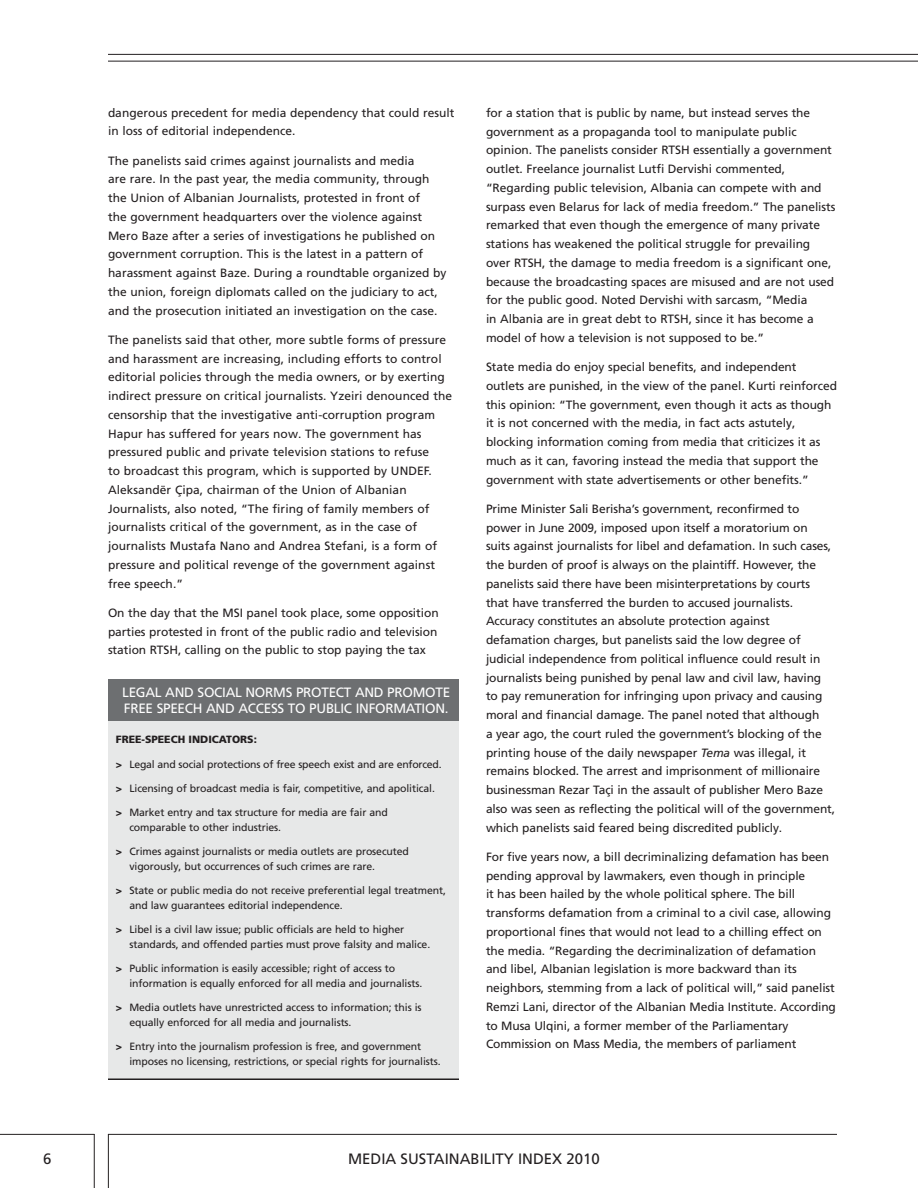
<style>
.page{position:relative;width:918px;height:1188px;background:#fff}
.page>*{position:absolute;margin:0;border:0;box-sizing:border-box;transform-origin:0 0}
.t1{font:15px "Frutiger LT Pro";color:#231f20}
.t2{font:13.5px "Frutiger LT Pro";color:#fff}
.t3{font:12px/18.8px "Frutiger LT Pro";letter-spacing:-.005em;color:#231f20}
.t4{font:10.5px/15px "Frutiger LT Pro";letter-spacing:-.01em;color:#231f20}
.t5{font:900 10.5px "Frutiger";color:#231f20}
.s1{font-family:"Frutiger";font-weight:900}
.s2{font-style:italic}
</style>
<div class="page">
<hr style="left:108px;top:1134px;width:729px;height:1px;background:#231f20">
<hr style="left:0;top:1134px;width:94px;height:1px;background:#231f20">
<hr style="left:94px;top:1134px;width:1px;height:54px;background:#231f20">
<hr style="left:108px;top:1134px;width:1px;height:54px;background:#231f20">
<hr style="left:108px;top:61px;width:810px;height:1px;background:#231f20">
<hr style="left:108px;top:54px;width:810px;height:1px;background:#231f20">
<div style="left:108px;top:713px;width:351px;height:366px;background:#e7e8e8"></div>
<div style="left:108px;top:679px;width:351px;height:42px;background:#6d6f71"></div>
<hr style="left:108px;top:1078px;width:351px;height:2px;background:#231f20">
<p class="t3" style="left:108px;top:103px;width:348px">dangerous precedent for media dependency that could result in loss of editorial independence.</p>
<p class="t3" style="left:108px;top:151px;width:340px">The panelists said crimes against journalists and media<br>are rare. In the past year, the media community, through the Union of Albanian Journalists, protested in front of<br>the government headquarters over the violence against Mero Baze after a series of investigations he published on government corruption. This is the latest in a pattern of harassment against Baze. During a roundtable organized by the union, foreign diplomats called on the judiciary to act, and the prosecution initiated an investigation on the case.</p>
<p class="t3" style="left:108px;top:330px;width:346px">The panelists said that other, more subtle forms of pressure and harassment are increasing, including efforts to control editorial policies through the media owners, or by exerting indirect pressure on critical journalists. Yzeiri denounced the censorship that the investigative anti-corruption program Hapur has suffered for years now. The government has pressured public and private television stations to refuse<br>to broadcast this program, which is supported by UNDEF.<br>Aleksandër Çipa, chairman of the Union of Albanian Journalists, also noted, “The firing of family members of journalists critical of the government, as in the case of journalists Mustafa Nano and Andrea Stefani, is a form of pressure and political revenge of the government against free speech.”</p>
<p class="t3" style="left:108px;top:603px;width:332px;text-align:justify">On the day that the MSI panel took place, some opposition parties protested in front of the public radio and television station RTSH, calling on the public to stop paying the tax</p>
<p class="t2" style="left:122px;top:684px;width:16px">Legal</p>
<p class="t2" style="left:165px;top:684px;width:11px">and</p>
<p class="t2" style="left:198px;top:684px;width:9px">social</p>
<p class="t2" style="left:246px;top:684px;width:11px">norms</p>
<p class="t2" style="left:296px;top:684px;width:9px">protect</p>
<p class="t2" style="left:355px;top:684px;width:11px">and</p>
<p class="t2" style="left:387px;top:684px;width:10px">promote</p>
<p class="t2" style="left:124px;top:701px;width:8px">free</p>
<p class="t2" style="left:157px;top:701px;width:9px">speech</p>
<p class="t2" style="left:206px;top:701px;width:11px">and</p>
<p class="t2" style="left:238px;top:701px;width:9px">access</p>
<p class="t2" style="left:288px;top:701px;width:30px">to public</p>
<p class="t2" style="left:356px;top:701px;width:9px">information</p>
<p class="t2" style="left:445px;top:701px;width:5px">.</p>
<p class="t5" style="left:116px;top:733px;width:143px">FREE-SPEECH INDICATORS:</p>
<p class="t4" style="left:116px;top:757px;width:327px"><span class="s1">&gt;</span> Legal and social protections of free speech exist and are enforced.</p>
<p class="t4" style="left:116px;top:781px;width:321px"><span class="s1">&gt;</span> Licensing of broadcast media is fair, competitive, and apolitical.</p>
<p class="t4" style="left:129px;top:805px;width:260px;text-indent:-14px"><span class="s1">&gt;</span> Market entry and tax structure for media are fair and comparable to other industries.</p>
<p class="t4" style="left:129px;top:844px;width:281px;text-indent:-14px"><span class="s1">&gt;</span> Crimes against journalists or media outlets are prosecuted vigorously, but occurrences of such crimes are rare.</p>
<p class="t4" style="left:129px;top:883px;width:318px;text-indent:-14px"><span class="s1">&gt;</span> State or public media do not receive preferential legal treatment, and law guarantees editorial independence.</p>
<p class="t4" style="left:129px;top:922px;width:302px;text-indent:-14px"><span class="s1">&gt;</span> Libel is a civil law issue; public officials are held to higher standards, and offended parties must prove falsity and malice.</p>
<p class="t4" style="left:129px;top:961px;width:294px;text-indent:-14px"><span class="s1">&gt;</span> Public information is easily accessible; right of access to information is equally enforced for all media and journalists.</p>
<p class="t4" style="left:129px;top:1000px;width:294px;text-indent:-14px"><span class="s1">&gt;</span> Media outlets have unrestricted access to information; this is equally enforced for all media and journalists.</p>
<p class="t4" style="left:129px;top:1039px;width:313px;text-indent:-14px"><span class="s1">&gt;</span> Entry into the journalism profession is free, and government imposes no licensing, restrictions, or special rights for journalists.</p>
<p class="t3" style="left:486px;top:104px;width:351px">for a station that is public by name, but instead serves the government as a propaganda tool to manipulate public opinion. The panelists consider RTSH essentially a government outlet. Freelance journalist Lutfi Dervishi commented, “Regarding public television, Albania can compete with and surpass even Belarus for lack of media freedom.” The panelists remarked that even though the emergence of many private stations has weakened the political struggle for prevailing over RTSH, the damage to media freedom is a significant one, because the broadcasting spaces are misused and are not used for the public good. Noted Dervishi with sarcasm, “Media<br>in Albania are in great debt to RTSH, since it has become a model of how a television is not supposed to be.”</p>
<p class="t3" style="left:486px;top:358px;width:353px">State media do enjoy special benefits, and independent outlets are punished, in the view of the panel. Kurti reinforced this opinion: “The government, even though it acts as though it is not concerned with the media, in fact acts astutely, blocking information coming from media that criticizes it as much as it can, favoring instead the media that support the government with state advertisements or other benefits.”</p>
<p class="t3" style="left:486px;top:499px;width:351px">Prime Minister Sali Berisha’s government, reconfirmed to power in June 2009, imposed upon itself a moratorium on<br>suits against journalists for libel and defamation. In such cases, the burden of proof is always on the plaintiff. However, the panelists said there have been misinterpretations by courts that have transferred the burden to accused journalists.<br>Accuracy constitutes an absolute protection against defamation charges, but panelists said the low degree of judicial independence from political influence could result in journalists being punished by penal law and civil law, having to pay remuneration for infringing upon privacy and causing moral and financial damage. The panel noted that although<br>a year ago, the court ruled the government’s blocking of the printing house of the daily newspaper <span class="s2">Tema</span> was illegal, it remains blocked. The arrest and imprisonment of millionaire businessman Rezar Taçi in the assault of publisher Mero Baze also was seen as reflecting the political will of the government, which panelists said feared being discredited publicly.</p>
<p class="t3" style="left:486px;top:847px;width:351px">For five years now, a bill decriminalizing defamation has been pending approval by lawmakers, even though in principle<br>it has been hailed by the whole political sphere. The bill transforms defamation from a criminal to a civil case, allowing proportional fines that would not lead to a chilling effect on the media. “Regarding the decriminalization of defamation and libel, Albanian legislation is more backward than its neighbors, stemming from a lack of political will,” said panelist Remzi Lani, director of the Albanian Media Institute. According to Musa Ulqini, a former member of the Parliamentary Commission on Mass Media, the members of parliament</p>
<p class="t1" style="left:43px;top:1150px;width:10px">6</p>
<p class="t1" style="left:348px;top:1150px;width:253px">MEDIA SUSTAINABILITY INDEX 2010</p>
</div>
